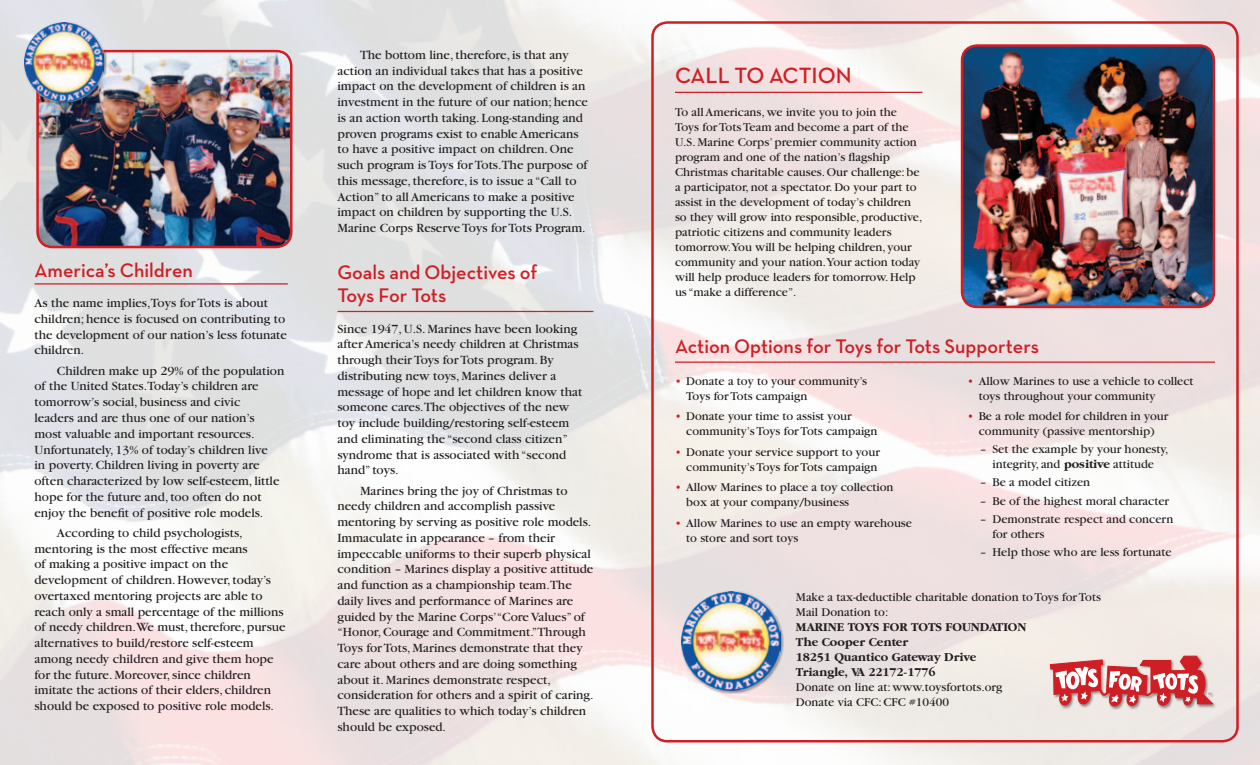
<style>
.page{position:relative;width:1260px;height:765px;background:#fff}
.page>*{position:absolute;margin:0;border:0;box-sizing:border-box;transform-origin:0 0}
.t1{font:600 22.5px "Neutra Text TF";color:#d01e25}
.t2{font:600 20px/22.5px "Neutra Text TF";color:#d01e25}
.t3{font:13.12px/15.8px "Garamond";color:#231f20}
.t4{font:12.5px/15px "Garamond";color:#231f20}
.t5{font:700 12.5px/15px "Garamond";color:#231f20}
.s1{color:#d01e25}
.s2{font-weight:700}
</style>
<div class="page">
<img style="left:0;top:0;width:1260px;height:765px">
<hr style="left:675px;top:92px;width:247px;height:1px;background:#d01e25">
<hr style="left:34px;top:283px;width:254px;height:2px;background:#d01e25">
<hr style="left:338px;top:311px;width:255px;height:1px;background:#d01e25">
<hr style="left:675px;top:362px;width:540px;height:1px;background:#d01e25">
<div style="left:680px;top:590px;width:104px;height:104px;background:#231f20;opacity:.5"></div>
<img style="left:681px;top:591px;width:99px;height:99px">
<div style="left:1049px;top:655px;width:168px;height:55px;background:#231f20;opacity:.5"></div>
<svg style="left:1050px;top:656px;width:164px;height:50px;background:#dd8789"></svg>
<img style="left:962px;top:46px;width:252px;height:261px">
<div style="left:961px;top:44px;width:254px;height:264px;border:2px solid #d01e25;border-radius:15px"></div>
<img style="left:38px;top:51px;width:253px;height:196px">
<div style="left:36px;top:50px;width:256px;height:198px;border:2px solid #d01e25;border-radius:15px"></div>
<div style="left:23px;top:21px;width:83px;height:84px;background:#231f20;opacity:.5"></div>
<img style="left:24px;top:22px;width:79px;height:79px">
<p class="t2" style="left:34px;top:258px;width:160px">America’s Children</p>
<p class="t3" style="left:34px;top:295px;width:254px">As the name implies,Toys for Tots is about children; hence is focused on contributing to the development of our nation’s less fotunate children.</p>
<p class="t3" style="left:34px;top:363px;width:251px;text-indent:22px">Children make up 29% of the population of the United States.Today’s children are tomorrow’s social, business and civic<br>leaders and are thus one of our nation’s most valuable and important resources.<br>Unfortunately, 13% of today’s children live<br>in poverty. Children living in poverty are often characterized by low self-esteem, little hope for the future and, too often do not enjoy the benefit of positive role models.</p>
<p class="t3" style="left:34px;top:525px;width:253px;text-indent:22px">According to child psychologists, mentoring is the most effective means<br>of making a positive impact on the development of children. However, today’s overtaxed mentoring projects are able to reach only a small percentage of the millions of needy children.We must, therefore, pursue alternatives to build/restore self-esteem among needy children and give them hope for the future. Moreover, since children imitate the actions of their elders, children should be exposed to positive role models.</p>
<p class="t3" style="left:338px;top:47px;width:252px;text-indent:22px">The bottom line, therefore, is that any action an individual takes that has a positive impact on the development of children is an investment in the future of our nation; hence is an action worth taking. Long-standing and proven programs exist to enable Americans to have a positive impact on children. One such program is Toys for Tots.The purpose of this message, therefore, is to issue a “Call to Action” to all Americans to make a positive impact on children by supporting the U.S.<br>Marine Corps Reserve Toys for Tots Program.</p>
<p class="t2" style="left:338px;top:261px;width:201px">Goals and Objectives of<br>Toys For Tots</p>
<p class="t3" style="left:338px;top:321px;width:246px">Since 1947, U.S. Marines have been looking after America’s needy children at Christmas through their Toys for Tots program. By distributing new toys, Marines deliver a message of hope and let children know that someone cares.The objectives of the new toy include building/restoring self-esteem and eliminating the “second class citizen” syndrome that is associated with “second hand” toys.</p>
<p class="t3" style="left:338px;top:483px;width:258px;text-indent:22px">Marines bring the joy of Christmas to needy children and accomplish passive mentoring by serving as positive role models.<br>Immaculate in appearance – from their impeccable uniforms to their superb physical condition – Marines display a positive attitude and function as a championship team.The daily lives and performance of Marines are guided by the Marine Corps’“Core Values” of “Honor, Courage and Commitment.” Through Toys for Tots, Marines demonstrate that they care about others and are doing something about it. Marines demonstrate respect, consideration for others and a spirit of caring.<br>These are qualities to which today’s children should be exposed.</p>
<p class="t1" style="left:675px;top:61px;width:178px">CALL TO ACTION</p>
<p class="t4" style="left:675px;top:105px;width:249px">To all Americans, we invite you to join the Toys for Tots Team and become a part of the U.S. Marine Corps’ premier community action program and one of the nation’s flagship Christmas charitable causes. Our challenge: be a participator, not a spectator. Do your part to assist in the development of today’s children so they will grow into responsible, productive, patriotic citizens and community leaders tomorrow.You will be helping children, your community and your nation.Your action today will help produce leaders for tomorrow. Help us “make a difference”.</p>
<p class="t2" style="left:675px;top:334px;width:366px">Action Options for Toys for Tots Supporters</p>
<p class="t4" style="left:686px;top:373px;width:182px;text-indent:-11px"><span class="s1">•</span> Donate a toy to your community’s<br>Toys for Tots campaign</p>
<p class="t4" style="left:686px;top:409px;width:193px;text-indent:-11px"><span class="s1">•</span> Donate your time to assist your community’s Toys for Tots campaign</p>
<p class="t4" style="left:675px;top:445px;width:206px;text-align:right"><span class="s1">•</span> Donate your service support to your community’s Toys for Tots campaign</p>
<p class="t4" style="left:686px;top:480px;width:209px;text-indent:-11px"><span class="s1">•</span> Allow Marines to place a toy collection box at your company/business</p>
<p class="t4" style="left:686px;top:516px;width:227px;text-indent:-11px"><span class="s1">•</span> Allow Marines to use an empty warehouse to store and sort toys</p>
<p class="t4" style="left:979px;top:373px;width:216px;text-indent:-11px"><span class="s1">•</span> Allow Marines to use a vehicle to collect toys throughout your community</p>
<p class="t4" style="left:968px;top:409px;width:202px;text-align:center"><span class="s1">•</span> Be a role model for children in your community (passive mentorship)</p>
<p class="t4" style="left:980px;top:442px;width:190px;text-align:center">– Set the example by your honesty, integrity, and <span class="s2">positive</span> attitude</p>
<p class="t4" style="left:980px;top:475px;width:112px">– Be a model citizen</p>
<p class="t4" style="left:980px;top:493px;width:191px">– Be of the highest moral character</p>
<p class="t4" style="left:992px;top:511px;width:182px;text-indent:-12px">– Demonstrate respect and concern for others</p>
<p class="t4" style="left:980px;top:545px;width:193px">– Help those who are less fortunate</p>
<p class="t4" style="left:796px;top:589px;width:307px">Make a tax-deductible charitable donation to Toys for Tots<br>Mail Donation to:</p>
<p class="t5" style="left:796px;top:619px;width:232px">MARINE TOYS FOR TOTS FOUNDATION</p>
<p class="t5" style="left:796px;top:634px;width:182px">The Cooper Center<br>18251 Quantico Gateway Drive<br>Triangle, VA 22172-1776</p>
<p class="t4" style="left:796px;top:679px;width:208px">Donate on line at: www.toysfortots.org</p>
<p class="t4" style="left:796px;top:694px;width:155px">Donate via CFC: CFC #10400</p>
</div>
